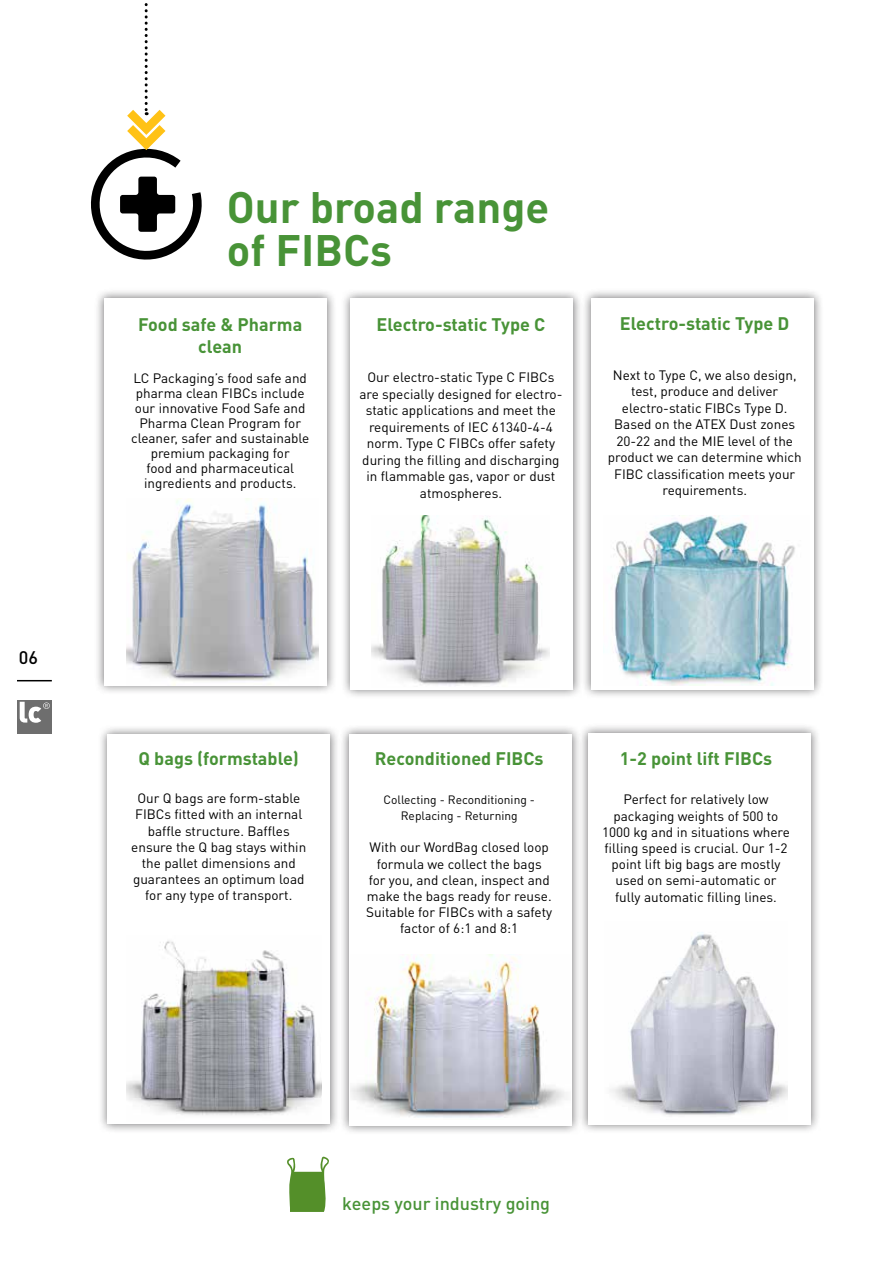
<style>
.page{position:relative;width:893px;height:1263px;background:#fff}
.page>*{position:absolute;margin:0;border:0;box-sizing:border-box;transform-origin:0 0}
.t1{font:700 43.5px/43.5px "DIN";color:#489337}
.t2{font:700 18px "DIN";color:#489337}
.t3{font:700 18px/21.6px "DIN Pro";color:#489337;text-align:center}
.t4{font:500 18px "DIN";color:#489337}
.t5{font:500 18px "DIN";color:#000}
.t6{font:13.5px/16.2px "DIN Pro";color:#000;text-align:center}
.t7{font:12px/16.2px "DIN Pro";color:#000;text-align:center}
</style>
<div class="page">
<div style="left:578px;top:723px;width:243px;height:411px;background:#464547;opacity:.75"></div>
<div style="left:588px;top:733px;width:223px;height:391px;background:#fff"></div>
<div style="left:340px;top:724px;width:242px;height:411px;background:#464547;opacity:.75"></div>
<div style="left:349px;top:734px;width:223px;height:392px;background:#fff"></div>
<div style="left:582px;top:288px;width:242px;height:411px;background:#464547;opacity:.75"></div>
<div style="left:591px;top:298px;width:223px;height:391px;background:#fff"></div>
<div style="left:341px;top:288px;width:242px;height:411px;background:#464547;opacity:.75"></div>
<div style="left:350px;top:298px;width:223px;height:391px;background:#fff"></div>
<div style="left:95px;top:288px;width:242px;height:407px;background:#464547;opacity:.75"></div>
<div style="left:104px;top:298px;width:223px;height:388px;background:#fff"></div>
<div style="left:18px;top:700px;width:34px;height:33px;background:#6e6e6e"></div>
<svg style="left:20px;top:702px;width:30px;height:21px"></svg>
<hr style="left:17px;top:680px;width:35px;height:1px;background:#000">
<div style="left:98px;top:724px;width:242px;height:410px;background:#464547;opacity:.75"></div>
<div style="left:107px;top:734px;width:223px;height:390px;background:#fff"></div>
<svg style="left:91px;top:3px;width:111px;height:257px"></svg>
<svg style="left:287px;top:1156px;width:42px;height:56px"></svg>
<img style="left:126px;top:499px;width:192px;height:187px">
<img style="left:350px;top:955px;width:215px;height:163px">
<img style="left:610px;top:932px;width:177px;height:184px">
<img style="left:126px;top:941px;width:195px;height:175px">
<img style="left:371px;top:516px;width:179px;height:170px">
<img style="left:613px;top:516px;width:182px;height:170px">
<h2 class="t5" style="left:19px;top:646px;width:21px">06</h2>
<h1 class="t1" style="left:227px;top:183px;width:324px">Our broad range of FIBCs</h1>
<h2 class="t3" style="left:138px;top:313px;width:166px">Food safe &amp; Pharma clean</h2>
<p class="t6" style="left:131px;top:370px;width:180px;line-height:15px">LC Packaging’s food safe and pharma clean FIBCs include our innovative Food Safe and<br>Pharma Clean Program for cleaner, safer and sustainable premium packaging for<br>food and pharmaceutical ingredients and products.</p>
<h2 class="t2" style="left:377px;top:313px;width:170px">Electro-static Type C</h2>
<p class="t6" style="left:359px;top:369px;width:205px">Our electro-static Type C FIBCs are specially designed for electro&shy;static applications and meet the requirements of IEC 61340-4-4 norm. Type C FIBCs offer safety during the filling and discharging in flammable gas, vapor or dust atmospheres.</p>
<h2 class="t2" style="left:620px;top:312px;width:171px">Electro-static Type D</h2>
<p class="t6" style="left:608px;top:366px;width:195px">Next to Type C, we also design, test, produce and deliver electro-static FIBCs Type D.<br>Based on the ATEX Dust zones<br>20-22 and the MIE level of the product we can determine which<br>FIBC classification meets your requirements.</p>
<h2 class="t2" style="left:139px;top:747px;width:162px">Q bags (formstable)</h2>
<p class="t6" style="left:131px;top:790px;width:177px">Our Q bags are form-stable<br>FIBCs fitted with an internal baffle structure. Baffles ensure the Q bag stays within the pallet dimensions and guarantees an optimum load for any type of transport.</p>
<h2 class="t2" style="left:375px;top:747px;width:170px">Reconditioned FIBCs</h2>
<p class="t7" style="left:383px;top:791px;width:153px">Collecting - Reconditioning -<br>Replacing - Returning</p>
<p class="t6" style="left:366px;top:839px;width:187px">With our WordBag closed loop formula we collect the bags<br>for you, and clean, inspect and make the bags ready for reuse.<br>Suitable for FIBCs with a safety factor of 6:1 and 8:1</p>
<h2 class="t3" style="left:620px;top:747px;width:154px">1-2 point lift FIBCs</h2>
<p class="t6" style="left:602px;top:791px;width:189px">Perfect for relatively low packaging weights of 500 to<br>1000 kg and in situations where filling speed is crucial. Our 1-2 point lift big bags are mostly used on semi-automatic or fully automatic filling lines.</p>
<h2 class="t4" style="left:342px;top:1192px;width:209px">keeps your industry going</h2>
</div>
